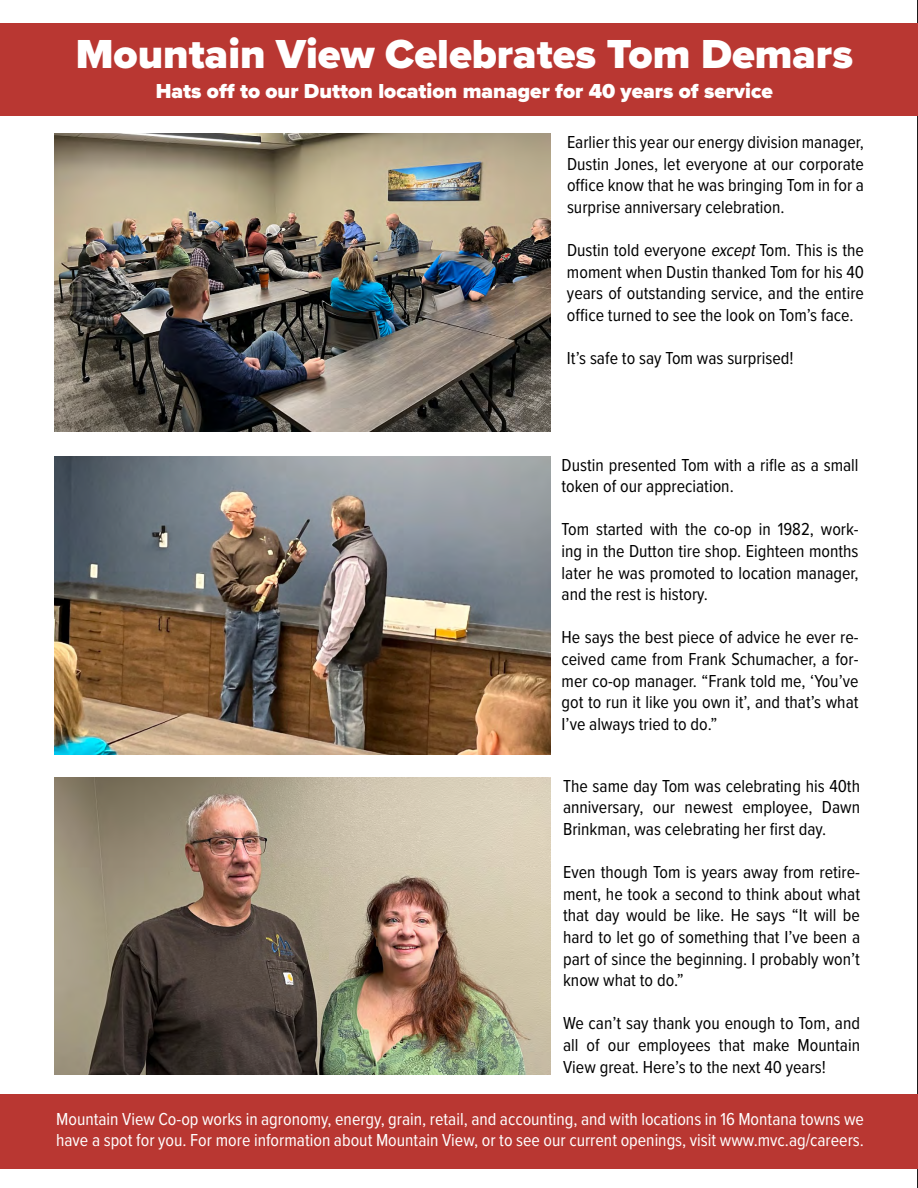
<style>
.page{position:relative;width:918px;height:1188px;background:#fff}
.page>*{position:absolute;margin:0;border:0;box-sizing:border-box;transform-origin:0 0}
.t1{font:900 42px "Proxima Nova";color:#fff}
.t2{font:900 21px "Proxima Nova";color:#fff}
.t3{font:18px/21.6px "Proxima Nova Cond";color:#000;text-align:justify}
.t4{font:18px/21px "Proxima Nova Cond";color:#fff}
.s1{font-style:italic}
</style>
<div class="page">
<img style="left:917px;top:0;width:1px;height:1188px">
<div style="left:0;top:23px;width:918px;height:92px;background:#b93732"></div>
<div style="left:0;top:1094px;width:918px;height:74px;background:#b93732"></div>
<img style="left:54px;top:134px;width:497px;height:297px">
<img style="left:54px;top:457px;width:497px;height:298px">
<img style="left:54px;top:777px;width:497px;height:298px">
<h1 class="t1" style="left:76px;top:22px;width:779px">Mountain View Celebrates Tom Demars</h1>
<p class="t2" style="left:156px;top:75px;width:619px">Hats off to our Dutton location manager for 40 years of service</p>
<p class="t3" style="left:567px;top:131px;width:299px">Earlier this year our energy division manager, Dustin Jones, let everyone at our corporate office know that he was bringing Tom in for a surprise anniversary celebration.</p>
<p class="t3" style="left:567px;top:239px;width:299px">Dustin told everyone <span class="s1">except</span>Tom. This is the moment when Dustin thanked Tom for his 40 years of outstanding service, and the entire office turned to see the look on Tom’s face.</p>
<p class="t3" style="left:567px;top:347px;width:228px">It’s safe to say Tom was surprised!</p>
<p class="t3" style="left:562px;top:453px;width:298px">Dustin presented Tom with a rifle as a small token of our appreciation.</p>
<p class="t3" style="left:562px;top:518px;width:298px">Tom started with the co-op in 1982, work&shy;ing in the Dutton tire shop. Eighteen months later he was promoted to location manager, and the rest is history.</p>
<p class="t3" style="left:562px;top:626px;width:299px">He says the best piece of advice he ever re&shy;ceived came from Frank Schumacher, a for&shy;mer co-op manager. “Frank told me, ‘You’ve got to run it like you own it’, and that’s what I’ve always tried to do.”</p>
<p class="t3" style="left:563px;top:774px;width:299px">The same day Tom was celebrating his 40th anniversary, our newest employee, Dawn Brinkman, was celebrating her first day.</p>
<p class="t3" style="left:563px;top:861px;width:299px">Even though Tom is years away from retire&shy;ment, he took a second to think about what that day would be like. He says “It will be hard to let go of something that I’ve been a part of since the beginning. I probably won’t know what to do.”</p>
<p class="t3" style="left:563px;top:1012px;width:298px">We can’t say thank you enough to Tom, and all of our employees that make Mountain View great. Here’s to the next 40 years!</p>
<p class="t4" style="left:56px;top:1107px;width:809px">Mountain View Co-op works in agronomy, energy, grain, retail, and accounting, and with locations in 16 Montana towns we have a spot for you. For more information about Mountain View, or to see our current openings, visit www.mvc.ag/careers.</p>
</div>
